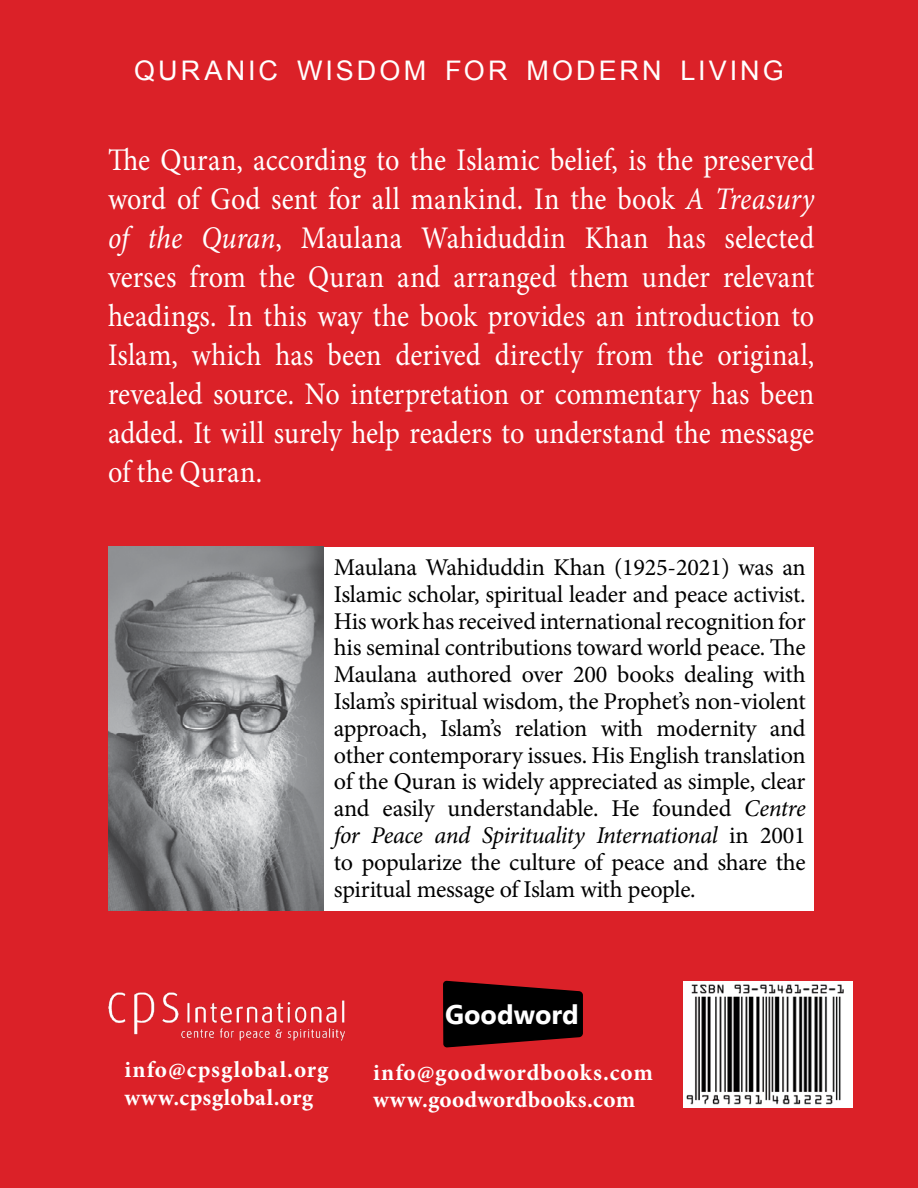
<style>
.page{position:relative;width:918px;height:1188px;background:#db2128}
.page>*{position:absolute;margin:0;border:0;box-sizing:border-box;transform-origin:0 0}
.t1{font:31.5px/39px "Minion Pro";color:#fff;text-align:justify;scale:.9 1}
.t2{font:27px "Arial";letter-spacing:.115em;color:#fff}
.t3{font:700 27px "Gisha";color:#fff}
.t4{font:24px/26.7px "Minion Pro";letter-spacing:-.015em;color:#000;text-align:justify}
.t5{font:700 23.1px/27.9px "Minion Pro";letter-spacing:.03em;color:#fff}
.s1{font-style:italic}
</style>
<div class="page">
<img style="left:684px;top:981px;width:168px;height:126px">
<img style="left:108px;top:992px;width:237px;height:49px">
<svg style="left:443px;top:980px;width:140px;height:68px"></svg>
<div style="left:323px;top:547px;width:491px;height:364px;background:#fff"></div>
<img style="left:108px;top:547px;width:216px;height:364px">
<p class="t2" style="left:134px;top:53px;width:651px">QURANIC WISDOM FOR MODERN LIVING</p>
<p class="t1" style="left:108px;top:141px;width:786px">The Quran, according to the Islamic belief, is the preserved word of God sent for all mankind. In the book <span class="s1">A Treasury of the Quran</span>, Maulana Wahiduddin Khan has selected verses from the Quran and arranged them under relevant headings. In this way the book provides an introduction to Islam, which has been derived directly from the original, revealed source. No interpretation or commentary has been added. It will surely help readers to understand the message of the Quran.</p>
<p class="t4" style="left:334px;top:554px;width:473px">Maulana Wahiduddin Khan (1925-2021) was an Islamic scholar, spiritual leader and peace activist.<br>His work has received international recognition for his seminal contributions toward world peace. The Maulana authored over 200 books dealing with Islam’s spiritual wisdom, the Prophet’s non-violent approach, Islam’s relation with modernity and other contemporary issues. His English translation of the Quran is widely appreciated as simple, clear and easily understandable. He founded <span class="s1">Centre for Peace and Spirituality International</span> in 2001 to popularize the culture of peace and share the spiritual message of Islam with people.</p>
<p class="t3" style="left:445px;top:999px;width:135px">Goodword</p>
<p class="t5" style="left:124px;top:1056px;width:206px">info@cpsglobal.org www.cpsglobal.org</p>
<p class="t5" style="left:373px;top:1058px;width:281px">info@goodwordbooks.com www.goodwordbooks.com</p>
</div>
